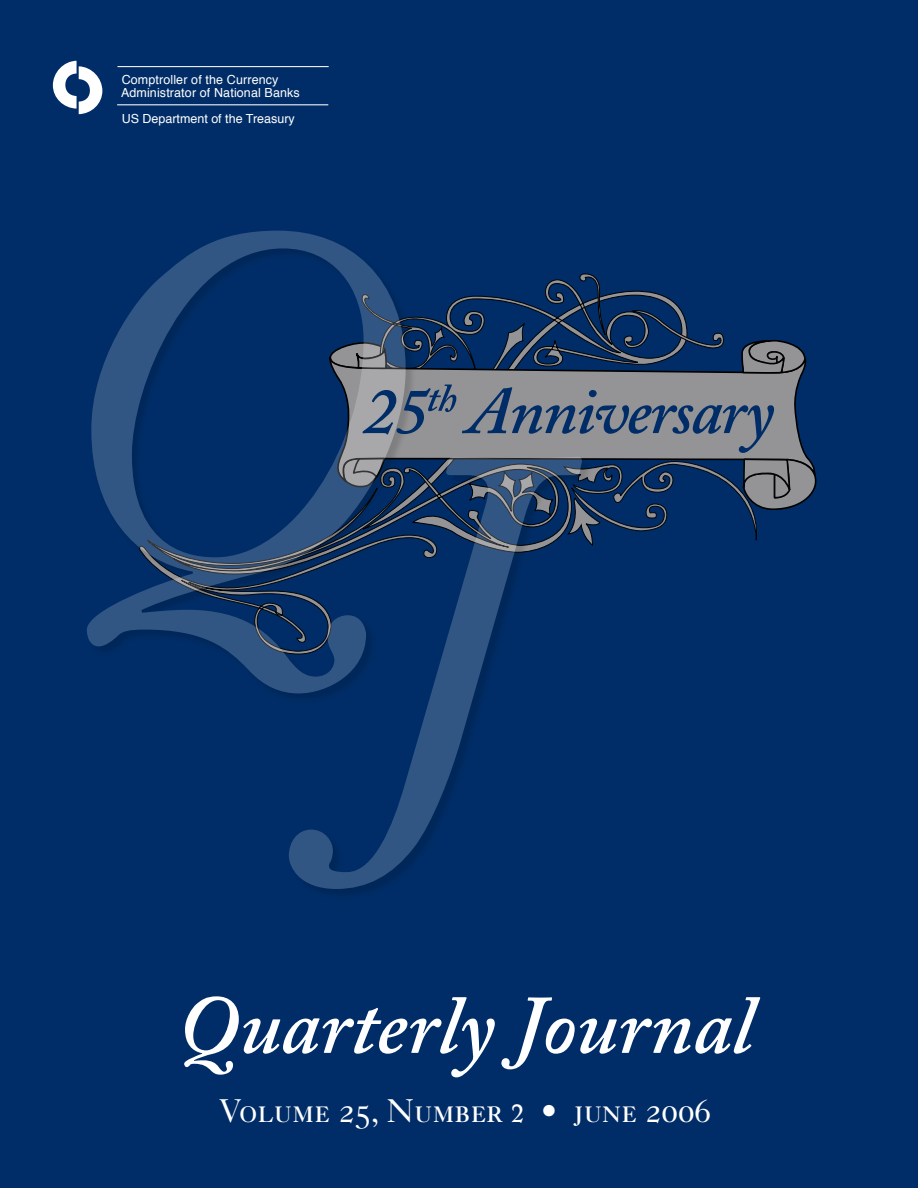
<style>
.page{position:relative;width:918px;height:1188px;background:#002d67}
.page>*{position:absolute;margin:0;border:0;box-sizing:border-box;transform-origin:0 0}
.t1{font:italic 600 82.5px "Adobe Caslon Pro";color:#fff}
.t2{font:33px "Caslon Five Forty Roman SC";color:#fff}
.t3{font:12.45px/13.6px "Helvetica";letter-spacing:.01em;color:#fff}
.s1{font-family:"Caslon Book BE";font-size:25.5px}
</style>
<div class="page">
<hr style="left:117px;top:66px;width:212px;height:1px;background:#fff">
<hr style="left:117px;top:104px;width:211px;height:1px;background:#fff">
<svg style="left:53px;top:61px;width:49px;height:53px"></svg>
<svg style="left:87px;top:231px;width:404px;height:658px"></svg>
<svg style="left:139px;top:269px;width:678px;height:387px"></svg>
<p class="t3" style="left:121px;top:73px;width:180px">Comptroller of the Currency<br>Administrator of National Banks</p>
<p class="t3" style="left:122px;top:113px;width:175px">US Department of the Treasury</p>
<p class="t1" style="left:177px;top:976px;width:578px">Quarterly Journal</p>
<p class="t2" style="left:220px;top:1091px;width:493px">Volume 25, Number <span class="s1">2</span> • june 2006</p>
</div>
